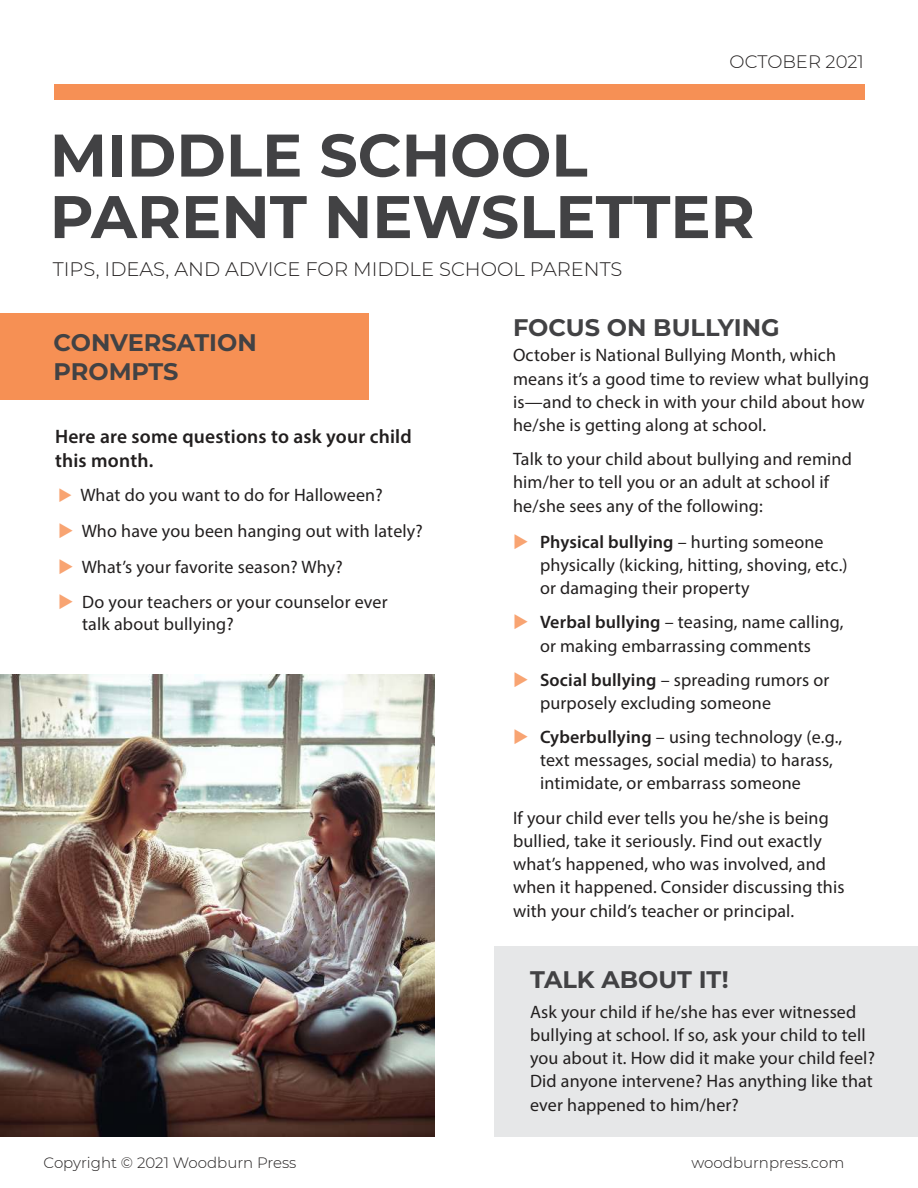
<style>
.page{position:relative;width:918px;height:1188px;background:#fff}
.page>*{position:absolute;margin:0;border:0;box-sizing:border-box;transform-origin:0 0}
.t1{font:700 60px/61.5px "Montserrat";color:#424244}
.t2{font:700 24px/28.8px "Montserrat";color:#424244}
.t3{font:600 19.5px/23.2px "Myriad Pro";letter-spacing:.01em;color:#221f1f}
.t4{font:300 19.5px "Montserrat";color:#221f1f}
.t5{font:18px/23.2px "Myriad Pro";letter-spacing:.01em;color:#221f1f}
.t6{font:300 18px "Montserrat";color:#221f1f}
.t7{font:300 15px "Montserrat";color:#221f1f}
.s1{color:#f8a472}
.s2{font-weight:600}
</style>
<div class="page">
<div style="left:54px;top:84px;width:810px;height:15px;background:#f69055"></div>
<div style="left:0;top:313px;width:369px;height:87px;background:#f69054"></div>
<div style="left:495px;top:946px;width:423px;height:191px;background:#e6e7e8"></div>
<img style="left:0;top:675px;width:434px;height:462px">
<p class="t6" style="left:730px;top:55px;width:136px">OCTOBER 2021</p>
<h1 class="t1" style="left:50px;top:128px;width:706px">MIDDLE SCHOOL<br>PARENT NEWSLETTER</h1>
<p class="t4" style="left:53px;top:262px;width:571px">TIPS, IDEAS, AND ADVICE FOR MIDDLE SCHOOL PARENTS</p>
<h2 class="t2" style="left:54px;top:330px;width:205px">CONVERSATION<br>PROMPTS</h2>
<p class="t3" style="left:55px;top:427px;width:358px">Here are some questions to ask your child this month.</p>
<p class="t5" style="left:58px;top:485px;width:326px"><span class="s1">◆</span> What do you want to do for Halloween?</p>
<p class="t5" style="left:58px;top:521px;width:366px"><span class="s1">◆</span> Who have you been hanging out with lately?</p>
<p class="t5" style="left:58px;top:556px;width:286px"><span class="s1">◆</span> What’s your favorite season? Why?</p>
<p class="t5" style="left:82px;top:593px;width:307px;line-height:21.6px;text-indent:-24px"><span class="s1">◆</span> Do your teachers or your counselor ever talk about bullying?</p>
<h2 class="t2" style="left:513px;top:314px;width:268px">FOCUS ON BULLYING</h2>
<p class="t5" style="left:513px;top:345px;width:358px">October is National Bullying Month, which means it’s a good time to review what bullying is—and to check in with your child about how he/she is getting along at school.</p>
<p class="t5" style="left:513px;top:449px;width:340px">Talk to your child about bullying and remind him/her to tell you or an adult at school if he/she sees any of the following:</p>
<p class="t5" style="left:540px;top:532px;width:309px;text-indent:-27px"><span class="s1">◆</span> <span class="s2">Physical bullying</span> – hurting someone physically (kicking, hitting, shoving, etc.) or damaging their property</p>
<p class="t5" style="left:513px;top:612px;width:332px;text-align:center"><span class="s1">◆</span> <span class="s2">Verbal bullying</span> – teasing, name calling, or making embarrassing comments</p>
<p class="t5" style="left:540px;top:670px;width:291px;text-indent:-27px"><span class="s1">◆</span> <span class="s2">Social bullying</span> – spreading rumors or purposely excluding someone</p>
<p class="t5" style="left:540px;top:727px;width:304px;text-indent:-27px"><span class="s1">◆</span> <span class="s2">Cyberbullying</span> – using technology (e.g., text messages, social media) to harass, intimidate, or embarrass someone</p>
<p class="t5" style="left:513px;top:807px;width:333px">If your child ever tells you he/she is being bullied, take it seriously. Find out exactly what’s happened, who was involved, and when it happened. Consider discussing this with your child’s teacher or principal.</p>
<h2 class="t2" style="left:530px;top:966px;width:200px">TALK ABOUT IT!</h2>
<p class="t5" style="left:530px;top:1001px;width:346px">Ask your child if he/she has ever witnessed bullying at school. If so, ask your child to tell you about it. How did it make your child feel?<br>Did anyone intervene? Has anything like that ever happened to him/her?</p>
<p class="t7" style="left:44px;top:1157px;width:254px">Copyright © 2021 Woodburn Press</p>
<p class="t7" style="left:692px;top:1157px;width:154px">woodburnpress.com</p>
</div>
